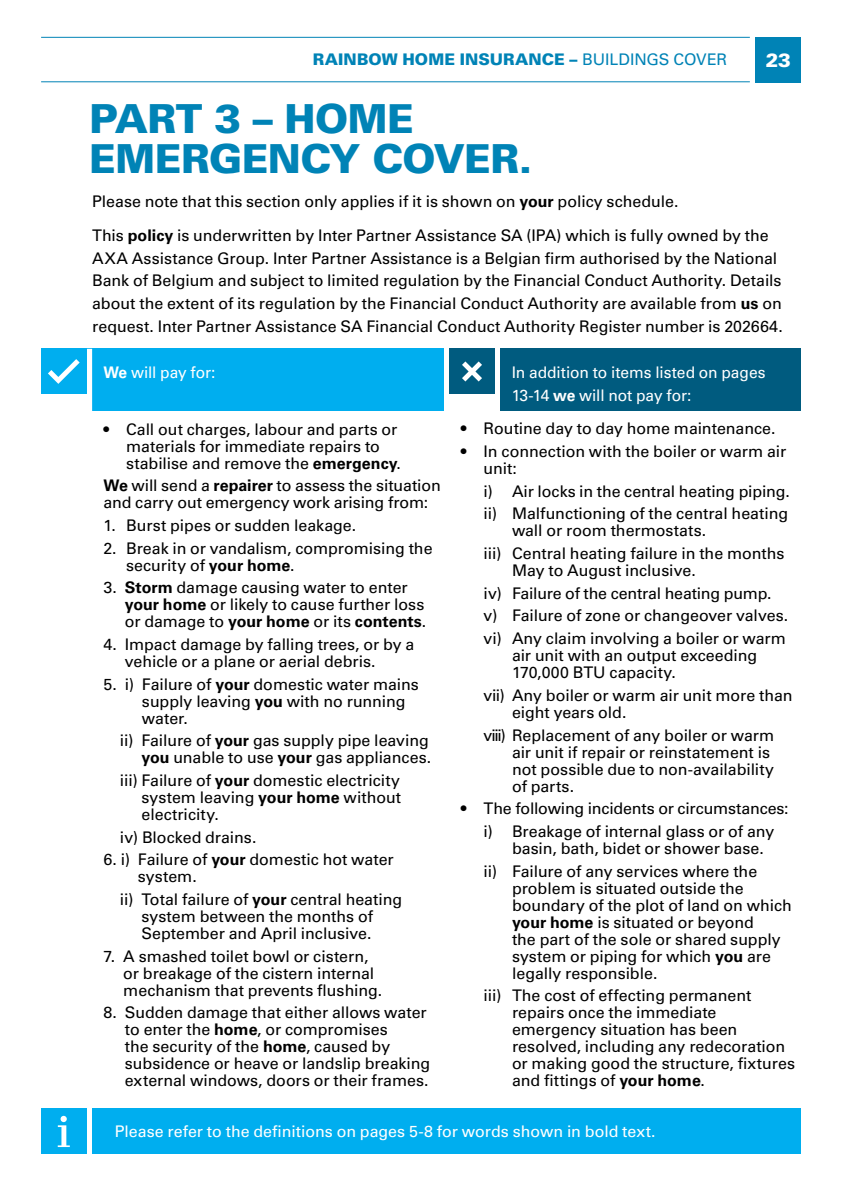
<style>
.page{position:relative;width:842px;height:1191px;background:#fff}
.page>*{position:absolute;margin:0;border:0;box-sizing:border-box;transform-origin:0 0}
.t1{font:900 40px/39.6px "Univers LT";letter-spacing:-.015em;color:#0083b6}
.t2{font:900 19px "Univers LT";color:#fff}
.t3{font:16px/17px "Univers LT";letter-spacing:-.005em;color:#000}
.t4{font:16px/22.6px "Univers LT";letter-spacing:-.005em;color:#fff}
.t5{font:900 16px "Univers LT";letter-spacing:.005em;color:#0083b6}
.s1{font-weight:400}
.s2{font-weight:700}
</style>
<div class="page">
<div style="left:755px;top:37px;width:46px;height:45px;background:#0083b6"></div>
<hr style="left:41px;top:37px;width:709px;height:1px;background:#0083b6">
<hr style="left:41px;top:81px;width:709px;height:1px;background:#0083b6">
<div style="left:41px;top:1108px;width:45px;height:46px;background:#00aeef"></div>
<div style="left:61px;top:1115px;width:6px;height:7px;background:#fff;border-radius:50%"></div>
<svg style="left:58px;top:1125px;width:12px;height:22px"></svg>
<div style="left:92px;top:1108px;width:709px;height:46px;background:#00aeef"></div>
<div style="left:86px;top:349px;width:358px;height:62px;background:#00aeef"></div>
<div style="left:81px;top:349px;width:11px;height:62px;background:#fff"></div>
<div style="left:41px;top:349px;width:45px;height:45px;background:#00aeef"></div>
<svg style="left:48px;top:359px;width:32px;height:25px"></svg>
<div style="left:449px;top:349px;width:46px;height:45px;background:#005b7f"></div>
<svg style="left:462px;top:361px;width:20px;height:20px"></svg>
<div style="left:500px;top:349px;width:301px;height:62px;background:#005b7f"></div>
<p class="t5" style="left:313px;top:49px;width:416px">RAINBOW HOME INSURANCE – <span class="s1">BUILDINGS COVER</span></p>
<p class="t2" style="left:766px;top:48px;width:27px">23</p>
<h1 class="t1" style="left:89px;top:99px;width:445px">PART 3 – HOME<br>EMERGENCY COVER.</h1>
<p class="t3" style="left:92px;top:184px;width:678px;line-height:34px">Please note that this section only applies if it is shown on <span class="s2">your</span> policy schedule.<br>This <span class="s2">policy</span> is underwritten by Inter Partner Assistance SA (IPA) which is fully owned by the</p>
<p class="t3" style="left:92px;top:247px;width:692px;line-height:22.6px">AXA Assistance Group. Inter Partner Assistance is a Belgian firm authorised by the National Bank of Belgium and subject to limited regulation by the Financial Conduct Authority. Details about the extent of its regulation by the Financial Conduct Authority are available from <span class="s2">us</span> on request. Inter Partner Assistance SA Financial Conduct Authority Register number is 202664.</p>
<p class="t4" style="left:103px;top:361px;width:114px"><span class="s2">We</span> will pay for:</p>
<p class="t3" style="left:126px;top:420px;width:276px;text-indent:-23px">• Call out charges, labour and parts or materials for immediate repairs to stabilise and remove the <span class="s2">emergency</span>.</p>
<p class="t3" style="left:103px;top:477px;width:339px"><span class="s2">We</span> will send a <span class="s2">repairer</span> to assess the situation and carry out emergency work arising from:</p>
<p class="t3" style="left:103px;top:517px;width:254px">1. Burst pipes or sudden leakage.</p>
<p class="t3" style="left:126px;top:539px;width:308px;text-indent:-23px">2. Break in or vandalism, compromising the security of <span class="s2">your home</span>.</p>
<p class="t3" style="left:125px;top:579px;width:303px;text-indent:-21px">3. <span class="s2">Storm</span> damage causing water to enter <span class="s2">your home</span> or likely to cause further loss or damage to <span class="s2">your home</span> or its <span class="s2">contents</span>.</p>
<p class="t3" style="left:125px;top:636px;width:291px;text-indent:-21px">4. Impact damage by falling trees, or by a vehicle or a plane or aerial debris.</p>
<p class="t3" style="left:142px;top:675px;width:278px;text-indent:-39px">5. i) Failure of <span class="s2">your</span> domestic water mains supply leaving <span class="s2">you</span> with no running water.</p>
<p class="t3" style="left:120px;top:732px;width:313px;text-align:right">ii) Failure of <span class="s2">your</span> gas supply pipe leaving <span class="s2">you</span> unable to use <span class="s2">your</span> gas appliances.</p>
<p class="t3" style="left:142px;top:772px;width:261px;text-align:justify;text-indent:-22px">iii) Failure of <span class="s2">your</span> domestic electricity system leaving <span class="s2">your home</span> without electricity.</p>
<p class="t3" style="left:120px;top:828px;width:138px">iv) Blocked drains.</p>
<p class="t3" style="left:138px;top:851px;width:257px;text-indent:-35px">6. i) Failure of <span class="s2">your</span> domestic hot water system.</p>
<p class="t3" style="left:120px;top:891px;width:284px;text-align:center">ii) Total failure of <span class="s2">your</span> central heating system between the months of<br>September and April inclusive.</p>
<p class="t3" style="left:123px;top:947px;width:260px;text-indent:-20px">7. A smashed toilet bowl or cistern, or breakage of the cistern internal mechanism that prevents flushing.</p>
<p class="t3" style="left:125px;top:1004px;width:307px;text-indent:-21px">8. Sudden damage that either allows water to enter the <span class="s2">home</span>, or compromises<br>the security of the <span class="s2">home</span>, caused by subsidence or heave or landslip breaking external windows, doors or their frames.</p>
<p class="t4" style="left:512px;top:361px;width:255px">In addition to items listed on pages<br>13-14 <span class="s2">we</span> will not pay for:</p>
<p class="t3" style="left:461px;top:420px;width:316px">• Routine day to day home maintenance.</p>
<p class="t3" style="left:484px;top:443px;width:304px;text-indent:-23px">• In connection with the boiler or warm air unit:</p>
<p class="t3" style="left:484px;top:480px;width:308px;line-height:22.6px">i) Air locks in the central heating piping. ii) Malfunctioning of the central heating</p>
<p class="t3" style="left:484px;top:519px;width:302px;line-height:22.6px;text-indent:28px">wall or room thermostats.<br>iii) Central heating failure in the months</p>
<p class="t3" style="left:484px;top:559px;width:306px;line-height:22.6px;text-indent:28px">May to August inclusive.<br>iv) Failure of the central heating pump. v) Failure of zone or changeover valves. vi) Any claim involving a boiler or warm</p>
<p class="t3" style="left:512px;top:647px;width:247px">air unit with an output exceeding<br>170,000 BTU capacity.</p>
<p class="t3" style="left:512px;top:687px;width:282px;text-indent:-28px">vii) Any boiler or warm air unit more than eight years old.</p>
<p class="t3" style="left:512px;top:726px;width:264px;text-indent:-28px">viii) Replacement of any boiler or warm air unit if repair or reinstatement is not possible due to non-availability of parts.</p>
<p class="t3" style="left:461px;top:797px;width:329px;line-height:22.6px;text-align:center">• The following incidents or circumstances: i) Breakage of internal glass or of any</p>
<p class="t3" style="left:484px;top:837px;width:282px;line-height:22.6px;text-indent:28px">basin, bath, bidet or shower base. ii) Failure of any services where the</p>
<p class="t3" style="left:512px;top:879px;width:281px">problem is situated outside the boundary of the plot of land on which <span class="s2">your home</span> is situated or beyond<br>the part of the sole or shared supply system or piping for which <span class="s2">you</span> are legally responsible.</p>
<p class="t3" style="left:512px;top:987px;width:285px;text-indent:-28px">iii) The cost of effecting permanent repairs once the immediate emergency situation has been resolved, including any redecoration or making good the structure, fixtures and fittings of <span class="s2">your home</span>.</p>
<p class="t4" style="left:115px;top:1120px;width:542px">Please refer to the definitions on pages 5-8 for words shown in bold text.</p>
</div>
